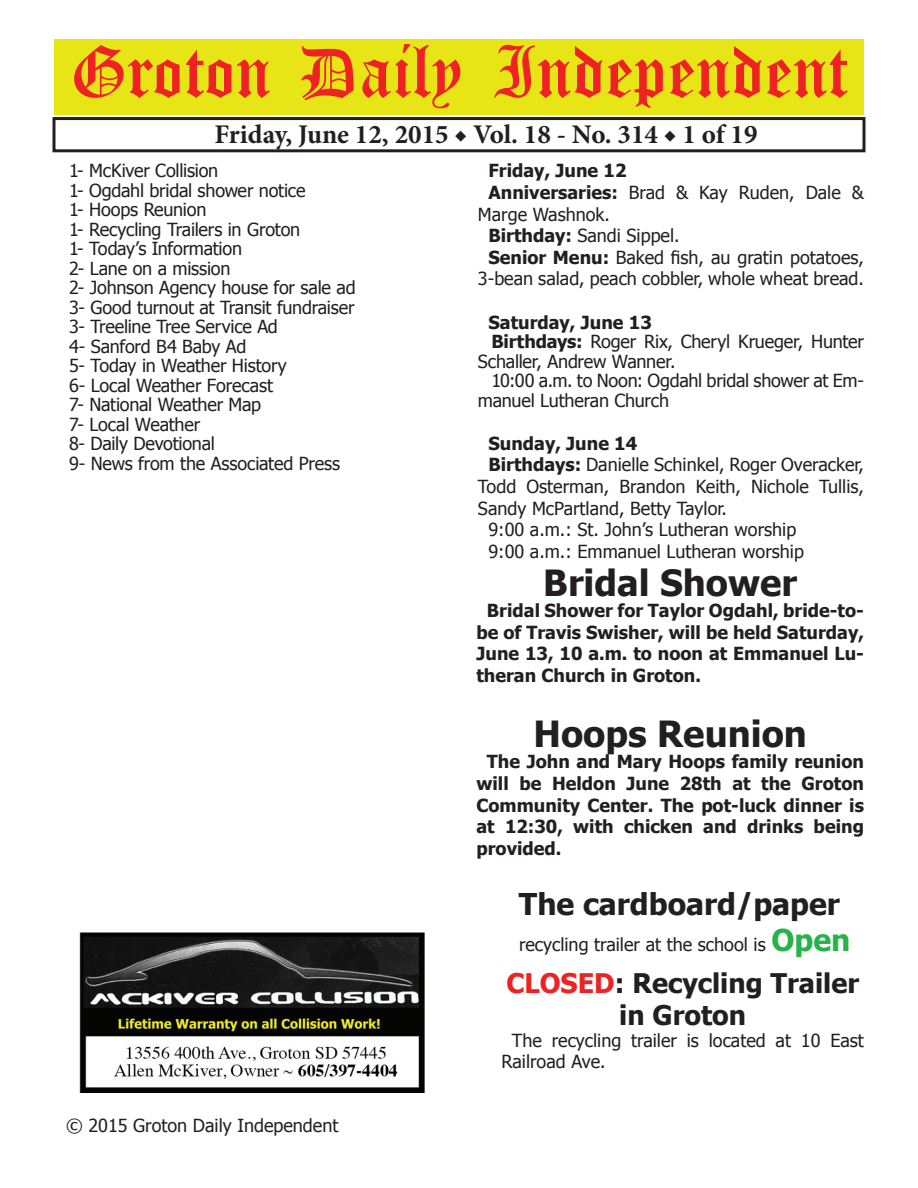
<style>
.page{position:relative;width:918px;height:1188px;background:#fff}
.page>*{position:absolute;margin:0;border:0;box-sizing:border-box;transform-origin:0 0}
.t1{font:54px "Old English Five";color:#ee2123}
.t2{font:700 36px "Tahoma";color:#231f20}
.t3{font:700 30px "Tahoma";color:#231f20}
.t4{font:700 27px "Minion Pro";color:#231f20}
.t5{font:700 27px/32.4px "Tahoma";color:#231f20;text-align:center}
.t6{font:18px/19.5px "Tahoma";letter-spacing:-.005em;color:#231f20}
.t7{font:700 18px/21.6px "Tahoma";color:#231f20;text-align:justify}
.s1{font-weight:700}
.s2{font-weight:700;font-size:30px;color:#28b24b}
.s3{color:#ee2123}
</style>
<div class="page">
<div style="left:52px;top:117px;width:814px;height:35px;border:3px solid #231f20"></div>
<div style="left:54px;top:40px;width:810px;height:75px;background:#e7e515"></div>
<img style="left:79px;top:932px;width:346px;height:161px">
<h1 class="t1" style="left:70px;top:47px;width:779px">Groton Daily Independent</h1>
<h3 class="t4" style="left:214px;top:116px;width:545px">Friday, June 12, 2015 ◆ Vol. 18 - No. 314 ◆ 1 of 19</h3>
<p class="t6" style="left:69px;top:160px;width:288px">1- McKiver Collision<br>1- Ogdahl bridal shower notice<br>1- Hoops Reunion<br>1- Recycling Trailers in Groton<br>1- Today’s Information<br>2- Lane on a mission<br>2- Johnson Agency house for sale ad<br>3- Good turnout at Transit fundraiser<br>3- Treeline Tree Service Ad<br>4- Sanford B4 Baby Ad<br>5- Today in Weather History<br>6- Local Weather Forecast<br>7- National Weather Map<br>7- Local Weather<br>8- Daily Devotional<br>9- News from the Associated Press</p>
<p class="t6" style="left:66px;top:1115px;width:274px">© 2015 Groton Daily Independent</p>
<p class="t7" style="left:488px;top:159px;width:140px">Friday, June 12</p>
<p class="t6" style="left:488px;top:182px;width:377px"><span class="s1">Anniversaries:</span> Brad &amp; Kay Ruden, Dale &amp;</p>
<p class="t6" style="left:478px;top:204px;width:134px">Marge Washnok.</p>
<p class="t6" style="left:488px;top:225px;width:193px"><span class="s1">Birthday:</span> Sandi Sippel.</p>
<p class="t6" style="left:488px;top:247px;width:377px"><span class="s1">Senior Menu:</span> Baked fish, au gratin potatoes,</p>
<p class="t6" style="left:478px;top:268px;width:388px">3-bean salad, peach cobbler, whole wheat bread.</p>
<p class="t7" style="left:488px;top:310px;width:165px">Saturday, June 13</p>
<p class="t6" style="left:491px;top:331px;width:374px"><span class="s1">Birthdays:</span> Roger Rix, Cheryl Krueger, Hunter</p>
<p class="t6" style="left:478px;top:351px;width:199px">Schaller, Andrew Wanner.</p>
<p class="t6" style="left:491px;top:370px;width:374px">10:00 a.m. to Noon: Ogdahl bridal shower at Em-</p>
<p class="t6" style="left:478px;top:390px;width:193px">manuel Lutheran Church</p>
<p class="t7" style="left:488px;top:431px;width:150px">Sunday, June 14</p>
<p class="t6" style="left:488px;top:454px;width:377px"><span class="s1">Birthdays:</span> Danielle Schinkel, Roger Overacker,</p>
<p class="t6" style="left:478px;top:476px;width:388px">Todd Osterman, Brandon Keith, Nichole Tullis,</p>
<p class="t6" style="left:478px;top:498px;width:251px">Sandy McPartland, Betty Taylor.</p>
<p class="t6" style="left:488px;top:519px;width:309px">9:00 a.m.: St. John’s Lutheran worship</p>
<p class="t6" style="left:488px;top:541px;width:317px">9:00 a.m.: Emmanuel Lutheran worship</p>
<h2 class="t2" style="left:543px;top:557px;width:255px">Bridal Shower</h2>
<p class="t7" style="left:476px;top:599px;width:389px;text-indent:10px">Bridal Shower for Taylor Ogdahl, bride-to&shy;be of Travis Swisher, will be held Saturday, June 13, 10 a.m. to noon at Emmanuel Lu&shy;theran Church in Groton.</p>
<h2 class="t2" style="left:534px;top:708px;width:275px">Hoops Reunion</h2>
<p class="t7" style="left:476px;top:750px;width:389px;text-indent:10px">The John and Mary Hoops family reunion will be Heldon June 28th at the Groton Community Center. The pot-luck dinner is at 12:30, with chicken and drinks being provided.</p>
<h3 class="t3" style="left:519px;top:883px;width:323px">The cardboard/paper</h3>
<p class="t6" style="left:519px;top:934px;width:333px">recycling trailer at the school is <span class="s2">Open</span></p>
<h3 class="t5" style="left:506px;top:965px;width:354px"><span class="s3">CLOSED</span>: Recycling Trailer in Groton</h3>
<p class="t6" style="left:501px;top:1028px;width:364px;line-height:21.6px;text-indent:10px">The recycling trailer is located at 10 East<br>Railroad Ave.</p>
</div>
